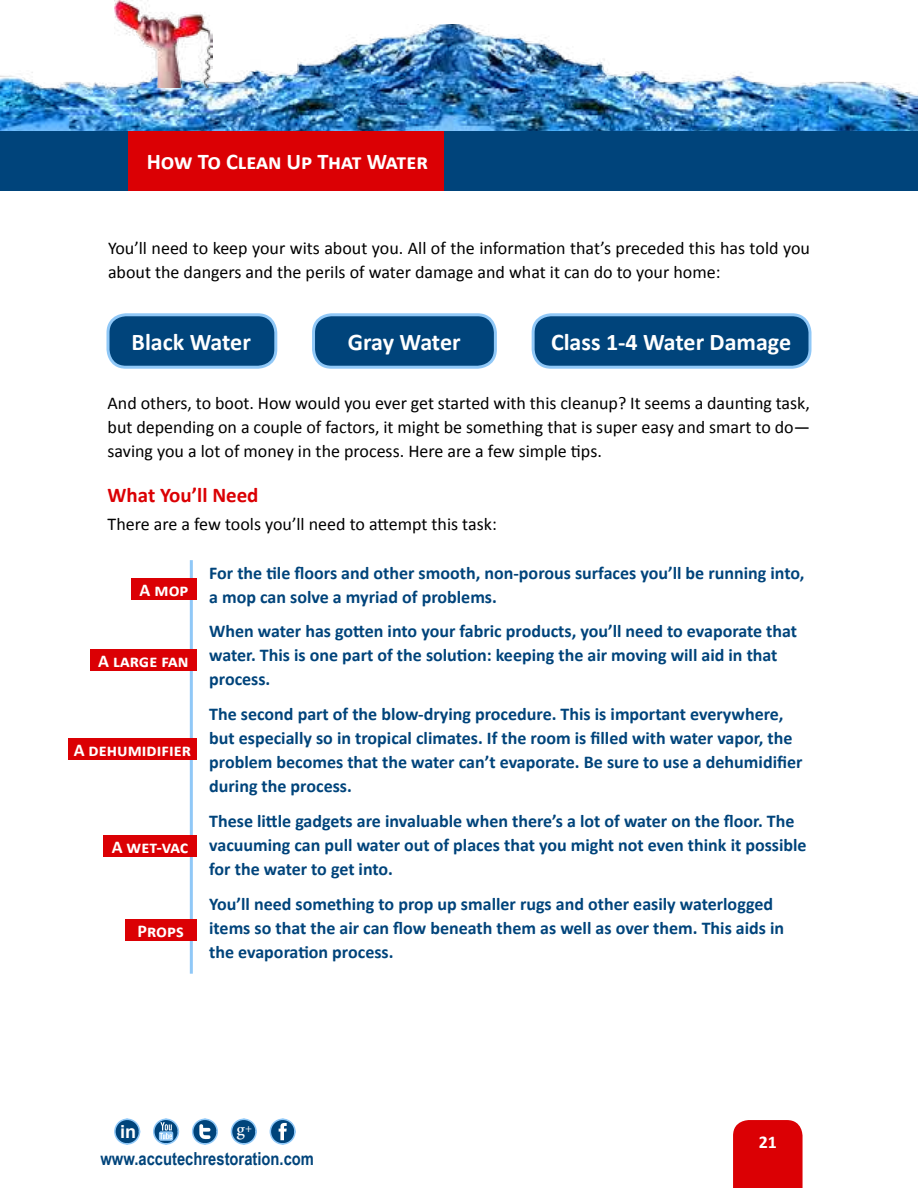
<style>
.page{position:relative;width:918px;height:1188px;background:#fff}
.page>*{position:absolute;margin:0;border:0;box-sizing:border-box;transform-origin:0 0}
.t1{font:700 24px "Calibri";color:#fff}
.t2{font:700 22.5px "Calibri";color:#fff}
.t3{font:700 21px "Calibri";color:#db0004}
.t4{font:700 18px/24px "Calibri";color:#00447b}
.t5{font:18px/24px "Calibri";color:#000}
.t6{font:700 18px "Calibri";color:#fff}
.t7{font:700 18px "Arial Narrow";color:#00447b}
.t8{font:500 18px "Minion Pro";color:#fff}
.t9{font:700 18px "Arial";color:#fff}
</style>
<div class="page">
<img style="left:0;top:25px;width:918px;height:106px">
<img style="left:114px;top:0;width:98px;height:88px">
<div style="left:0;top:131px;width:918px;height:59px;background:#00447b"></div>
<div style="left:733px;top:1120px;width:70px;height:68px;background:#db0004"></div>
<svg style="left:191px;top:1118px;width:27px;height:27px"></svg>
<svg style="left:153px;top:1118px;width:27px;height:27px"></svg>
<svg style="left:269px;top:1118px;width:27px;height:27px"></svg>
<svg style="left:230px;top:1118px;width:27px;height:27px"></svg>
<svg style="left:114px;top:1118px;width:27px;height:27px"></svg>
<div style="left:128px;top:131px;width:316px;height:59px;background:#db0004"></div>
<div style="left:108px;top:315px;width:168px;height:52px;background:#00447b;border-radius:18px"></div>
<div style="left:106px;top:313px;width:171px;height:56px;border:3px solid #90c8f7;border-radius:18px"></div>
<div style="left:314px;top:315px;width:181px;height:52px;background:#00447b;border-radius:18px"></div>
<div style="left:312px;top:313px;width:185px;height:56px;border:3px solid #90c8f7;border-radius:18px"></div>
<div style="left:533px;top:315px;width:277px;height:52px;background:#00447b;border-radius:18px"></div>
<div style="left:532px;top:313px;width:279px;height:56px;border:3px solid #90c8f7;border-radius:18px"></div>
<hr style="left:190px;top:560px;width:3px;height:414px;background:#90c8f7">
<div style="left:132px;top:578px;width:65px;height:21px;background:#db0004"></div>
<div style="left:90px;top:649px;width:107px;height:21px;background:#db0004"></div>
<div style="left:68px;top:739px;width:129px;height:21px;background:#db0004"></div>
<div style="left:104px;top:836px;width:93px;height:21px;background:#db0004"></div>
<div style="left:125px;top:919px;width:72px;height:21px;background:#db0004"></div>
<p class="t2" style="left:147px;top:147px;width:283px">How To Clean Up That Water</p>
<p class="t5" style="left:108px;top:236px;width:703px">You’ll need to keep your wits about you. All of the information that’s preceded this has told you about the dangers and the perils of water damage and what it can do to your home:</p>
<h1 class="t1" style="left:132px;top:327px;width:121px">Black Water</h1>
<h1 class="t1" style="left:348px;top:327px;width:114px">Gray Water</h1>
<h1 class="t1" style="left:551px;top:327px;width:242px">Class 1-4 Water Damage</h1>
<p class="t5" style="left:108px;top:391px;width:704px;text-align:justify">And others, to boot. How would you ever get started with this cleanup? It seems a daunting task, but depending on a couple of factors, it might be something that is super easy and smart to do— saving you a lot of money in the process. Here are a few simple tips.</p>
<p class="t3" style="left:108px;top:482px;width:153px">What You’ll Need</p>
<p class="t5" style="left:108px;top:513px;width:391px">There are a few tools you’ll need to attempt this task:</p>
<p class="t6" style="left:140px;top:578px;width:50px">A mop</p>
<p class="t6" style="left:98px;top:649px;width:92px">A large fan</p>
<p class="t6" style="left:74px;top:739px;width:119px">A dehumidifier</p>
<p class="t6" style="left:112px;top:836px;width:78px">A wet-vac</p>
<p class="t6" style="left:138px;top:919px;width:48px">Props</p>
<p class="t4" style="left:209px;top:561px;width:597px">For the tile floors and other smooth, non-porous surfaces you’ll be running into, a mop can solve a myriad of problems.</p>
<p class="t4" style="left:209px;top:619px;width:589px">When water has gotten into your fabric products, you’ll need to evaporate that water. This is one part of the solution: keeping the air moving will aid in that process.</p>
<p class="t4" style="left:209px;top:702px;width:595px">The second part of the blow-drying procedure. This is important everywhere, but especially so in tropical climates. If the room is filled with water vapor, the problem becomes that the water can’t evaporate. Be sure to use a dehumidifier during the process.</p>
<p class="t4" style="left:209px;top:809px;width:599px">These little gadgets are invaluable when there’s a lot of water on the floor. The vacuuming can pull water out of places that you might not even think it possible for the water to get into.</p>
<p class="t4" style="left:209px;top:892px;width:577px">You’ll need something to prop up smaller rugs and other easily waterlogged items so that the air can flow beneath them as well as over them. This aids in the evaporation process.</p>
<p class="t9" style="left:120px;top:1120px;width:18px">in</p>
<p class="t8" style="left:237px;top:1117px;width:17px">g<sup>+</sup></p>
<p class="t6" style="left:759px;top:1130px;width:20px">21</p>
<p class="t7" style="left:101px;top:1145px;width:215px">www.accutechrestoration.com</p>
</div>
